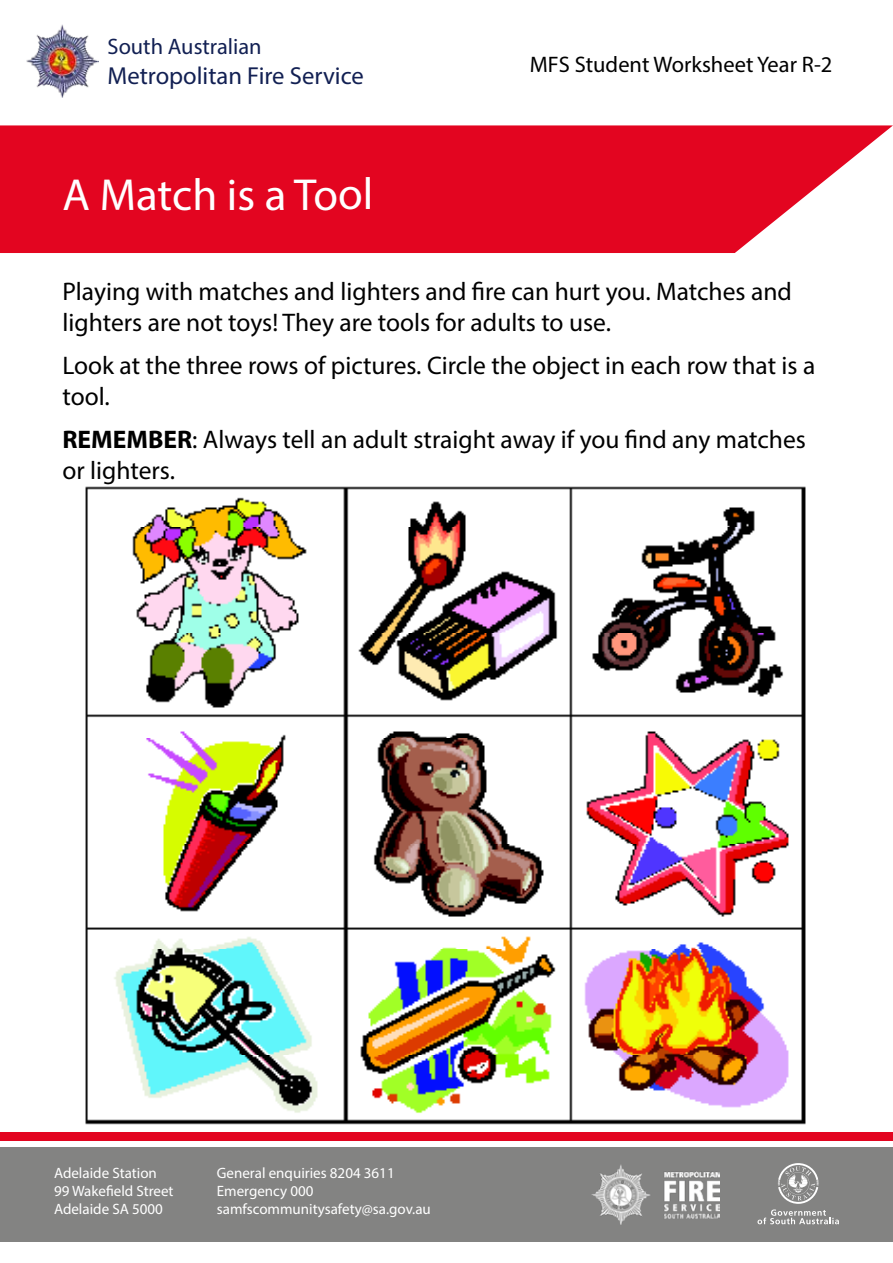
<style>
.page{position:relative;width:893px;height:1263px;background:#fff}
.page>*{position:absolute;margin:0;border:0;box-sizing:border-box;transform-origin:0 0}
.t1{font:45px "Myriad Pro";color:#fff}
.t2{font:25.5px/30.6px "Myriad Pro";color:#000}
.t3{font:24.6px "Myriad Pro";color:#122053}
.t4{font:22.5px "Myriad Pro";color:#000}
.t5{font:22.35px "Myriad Pro";color:#122053}
.t6{font:15px/18px "Myriad Pro";color:#fff}
.s1{font-weight:700}
</style>
<div class="page">
<div style="left:0;top:1132px;width:893px;height:8px;background:#e30520"></div>
<div style="left:0;top:1147px;width:893px;height:94px;background:#838382"></div>
<img style="left:591px;top:1165px;width:128px;height:60px">
<svg style="left:757px;top:1163px;width:82px;height:61px"></svg>
<img style="left:26px;top:25px;width:73px;height:72px">
<svg style="left:0;top:125px;width:893px;height:128px;background:#e51b34"></svg>
<img style="left:85px;top:486px;width:721px;height:639px">
<p class="t5" style="left:107px;top:33px;width:156px">South Australian</p>
<p class="t3" style="left:107px;top:60px;width:258px">Metropolitan Fire Service</p>
<h1 class="t1" style="left:63px;top:167px;width:312px">A Match is a Tool</h1>
<p class="t4" style="left:530px;top:51px;width:304px">MFS Student Worksheet Year R-2</p>
<p class="t2" style="left:63px;top:276px;width:731px">Playing with matches and lighters and fire can hurt you. Matches and lighters are not toys! They are tools for adults to use.</p>
<p class="t2" style="left:63px;top:350px;width:754px">Look at the three rows of pictures. Circle the object in each row that is a tool.</p>
<p class="t2" style="left:63px;top:424px;width:745px"><span class="s1">REMEMBER</span>: Always tell an adult straight away if you find any matches or lighters.</p>
<p class="t6" style="left:54px;top:1164px;width:121px">Adelaide Station<br>99 Wakefield Street<br>Adelaide SA 5000</p>
<p class="t6" style="left:217px;top:1164px;width:216px">General enquiries 8204 3611<br>Emergency 000 samfscommunitysafety@sa.gov.au</p>
</div>
